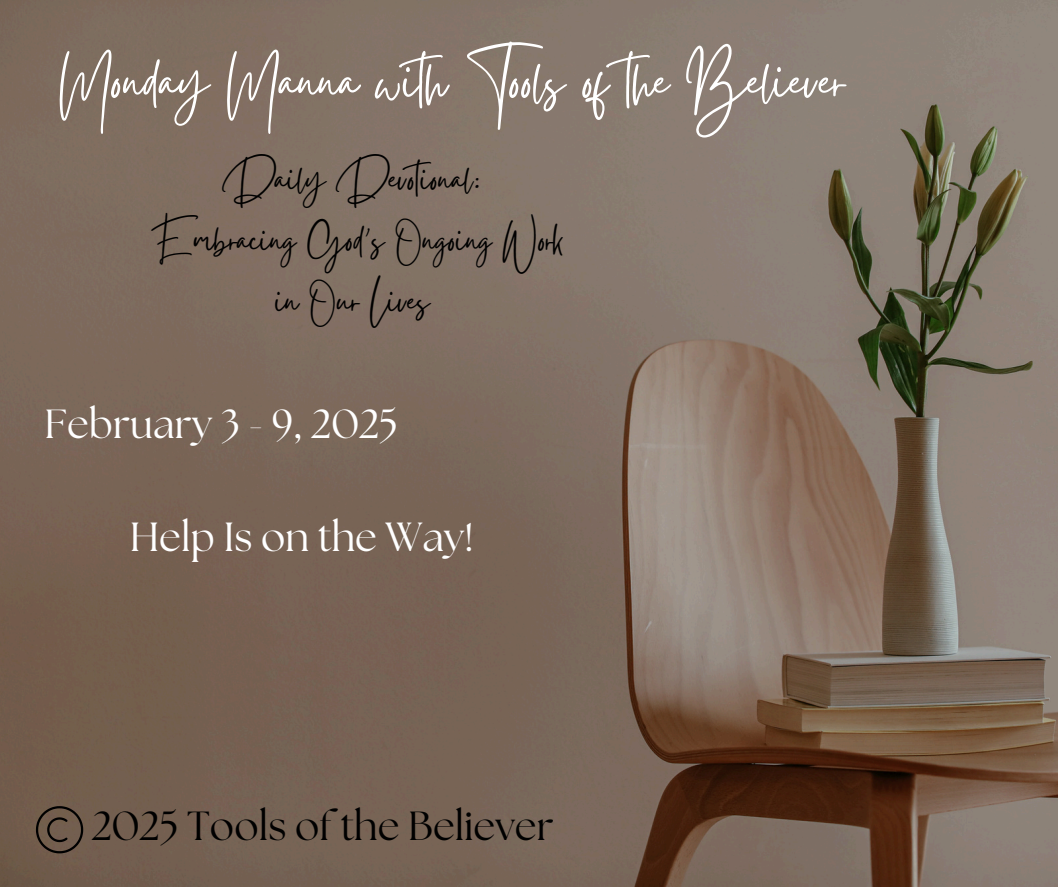
<style>
.page{position:relative;width:1058px;height:887px;background:#fff}
.page>*{position:absolute;margin:0;border:0;box-sizing:border-box;transform-origin:0 0}
.t1{font:67.95px "Gistesy";color:#fff}
.t2{font:44.25px/61.3px "Gistesy";color:#000;text-align:center}
.t3{font:40.65px "The Seasons";color:#fff}
.t4{font:40.65px "The Seasons";color:#000}
</style>
<div class="page">
<img style="left:0;top:0;width:1058px;height:886px">
<svg style="left:36px;top:806px;width:47px;height:47px;background:#5c4b3e"></svg>
<p class="t1" style="left:59px;top:33px;width:786px">Monday Manna with Tools of the Believer</p>
<p class="t2" style="left:223px;top:142px;width:260px">Daily Devotional:</p>
<p class="t2" style="left:153px;top:204px;width:411px">Embracing God's Ongoing Work in Our Lives</p>
<h1 class="t3" style="left:44px;top:406px;width:355px">February 3 - 9, 2025</h1>
<p class="t3" style="left:130px;top:518px;width:345px">Help Is on the Way!</p>
<p class="t4" style="left:92px;top:807px;width:463px">2025 Tools of the Believer</p>
</div>
